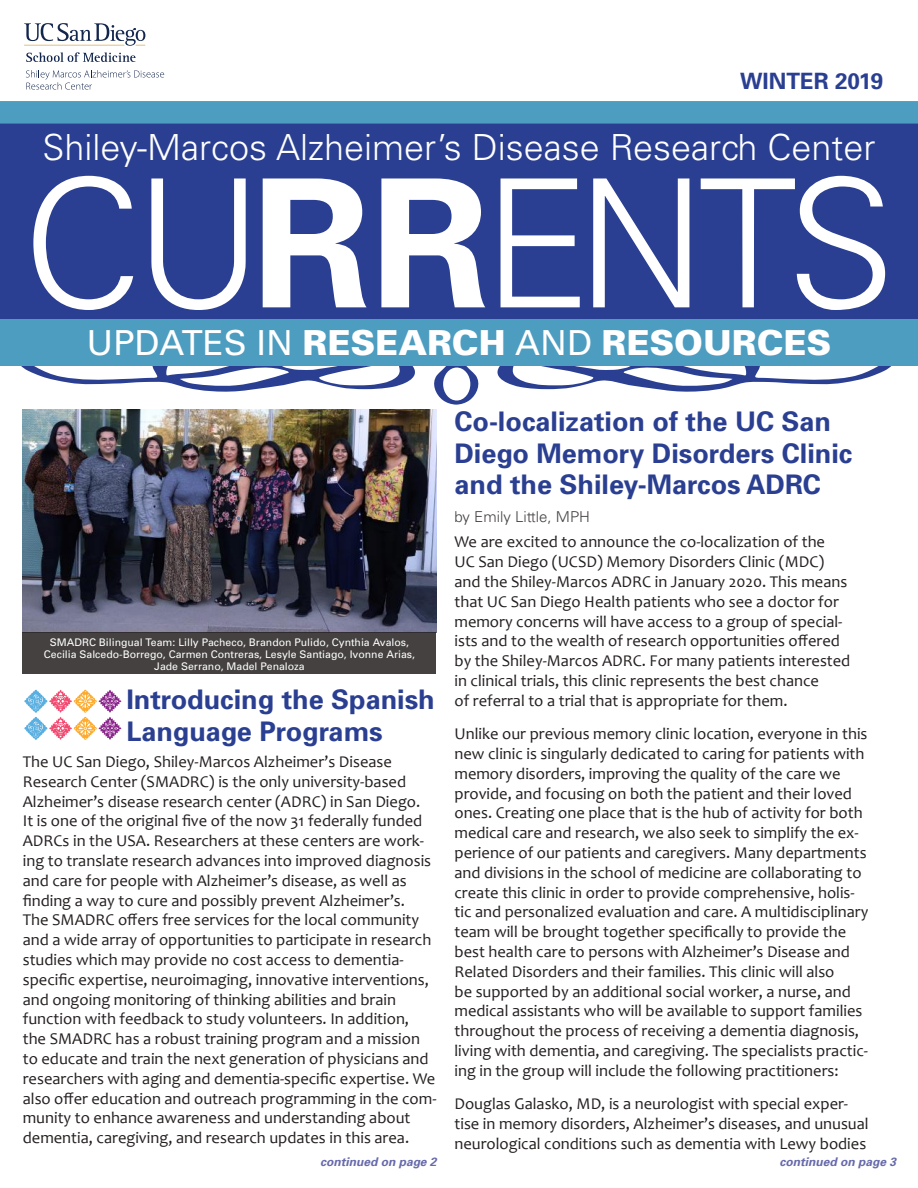
<style>
.page{position:relative;width:918px;height:1188px;background:#fff}
.page>*{position:absolute;margin:0;border:0;box-sizing:border-box;transform-origin:0 0}
.t1{font:300 178.5px "Univers";letter-spacing:-.05em;color:#fff}
.t2{font:300 36px "Univers";color:#fff}
.t3{font:900 34.5px "Univers";color:#fff}
.t4{font:700 27px/31.5px "Univers";color:#2a3f91}
.t5{font:700 22.5px "Univers";color:#2a3f91}
.t6{font:16.5px/19.8px "Candara";color:#241f1f}
.t7{font:300 15px "Univers";color:#444041}
.t8{font:italic 700 12px "Univers";color:#676aab}
.t9{font:10.5px/12px "Univers";color:#fff;text-align:center}
.s1{font-weight:700}
.s2{font-weight:400}
</style>
<div class="page">
<svg style="left:26px;top:70px;width:138px;height:20px"></svg>
<svg style="left:26px;top:52px;width:110px;height:10px"></svg>
<svg style="left:24px;top:23px;width:121px;height:23px"></svg>
<svg style="left:21px;top:366px;width:871px;height:39px"></svg>
<div style="left:0;top:123px;width:918px;height:196px;background:#2a3f91"></div>
<div style="left:0;top:319px;width:918px;height:47px;background:#4d9dc0"></div>
<div style="left:0;top:101px;width:918px;height:23px;background:#4d9dc0"></div>
<img style="left:22px;top:409px;width:414px;height:224px">
<div style="left:22px;top:633px;width:414px;height:41px;background:#454141"></div>
<svg style="left:24px;top:690px;width:97px;height:50px"></svg>
<h3 class="t5" style="left:740px;top:66px;width:145px">WINTER 2019</h3>
<h2 class="t2" style="left:43px;top:125px;width:834px">Shiley-Marcos Alzheimer’s Disease Research Center</h2>
<h1 class="t1" style="left:22px;top:137px;width:875px">CU<span class="s1">RR</span>ENTS</h1>
<h3 class="t3" style="left:87px;top:321px;width:746px"><span class="s2">UPDATES IN</span> RESEARCH <span class="s2">AND</span> RESOURCES</h3>
<h3 class="t4" style="left:454px;top:405px;width:399px">Co-localization of the UC San<br>Diego Memory Disorders Clinic and the Shiley-Marcos ADRC</h3>
<p class="t7" style="left:454px;top:508px;width:137px">by Emily Little, MPH</p>
<p class="t6" style="left:454px;top:532px;width:397px">We are excited to announce the co-localization of the<br>UC San Diego (UCSD) Memory Disorders Clinic (MDC) and the Shiley-Marcos ADRC in January 2020. This means that UC San Diego Health patients who see a doctor for memory concerns will have access to a group of special&shy;ists and to the wealth of research opportunities offered by the Shiley-Marcos ADRC. For many patients interested in clinical trials, this clinic represents the best chance<br>of referral to a trial that is appropriate for them.</p>
<p class="t6" style="left:454px;top:724px;width:415px">Unlike our previous memory clinic location, everyone in this new clinic is singularly dedicated to caring for patients with memory disorders, improving the quality of the care we provide, and focusing on both the patient and their loved ones. Creating one place that is the hub of activity for both medical care and research, we also seek to simplify the ex&shy;perience of our patients and caregivers. Many departments and divisions in the school of medicine are collaborating to create this clinic in order to provide comprehensive, holis&shy;tic and personalized evaluation and care. A multidisciplinary team will be brought together specifically to provide the best health care to persons with Alzheimer’s Disease and Related Disorders and their families. This clinic will also<br>be supported by an additional social worker, a nurse, and medical assistants who will be available to support families throughout the process of receiving a dementia diagnosis, living with dementia, and caregiving. The specialists practic&shy;ing in the group will include the following practitioners:</p>
<p class="t6" style="left:454px;top:1094px;width:416px">Douglas Galasko, MD, is a neurologist with special exper&shy;tise in memory disorders, Alzheimer’s diseases, and unusual neurological conditions such as dementia with Lewy bodies</p>
<p class="t9" style="left:44px;top:636px;width:373px">SMADRC Bilingual Team: Lilly Pacheco, Brandon Pulido, Cynthia Avalos,<br>Cecilia Salcedo-Borrego, Carmen Contreras, Lesyle Santiago, Ivonne Arias,<br>Jade Serrano, Madel Penaloza</p>
<h3 class="t4" style="left:126px;top:683px;width:310px">Introducing the Spanish<br>Language Programs</h3>
<p class="t6" style="left:23px;top:752px;width:415px">The UC San Diego, Shiley-Marcos Alzheimer’s Disease Research Center (SMADRC) is the only university-based Alzheimer’s disease research center (ADRC) in San Diego.<br>It is one of the original five of the now 31 federally funded ADRCs in the USA. Researchers at these centers are work&shy;ing to translate research advances into improved diagnosis and care for people with Alzheimer’s disease, as well as finding a way to cure and possibly prevent Alzheimer’s.<br>The SMADRC offers free services for the local community and a wide array of opportunities to participate in research studies which may provide no cost access to dementia&shy;specific expertise, neuroimaging, innovative interventions, and ongoing monitoring of thinking abilities and brain function with feedback to study volunteers. In addition, the SMADRC has a robust training program and a mission to educate and train the next generation of physicians and researchers with aging and dementia-specific expertise. We also offer education and outreach programming in the com&shy;munity to enhance awareness and understanding about dementia, caregiving, and research updates in this area.</p>
<p class="t8" style="left:320px;top:1154px;width:118px">continued on page 2</p>
<p class="t8" style="left:780px;top:1154px;width:118px">continued on page 3</p>
</div>
